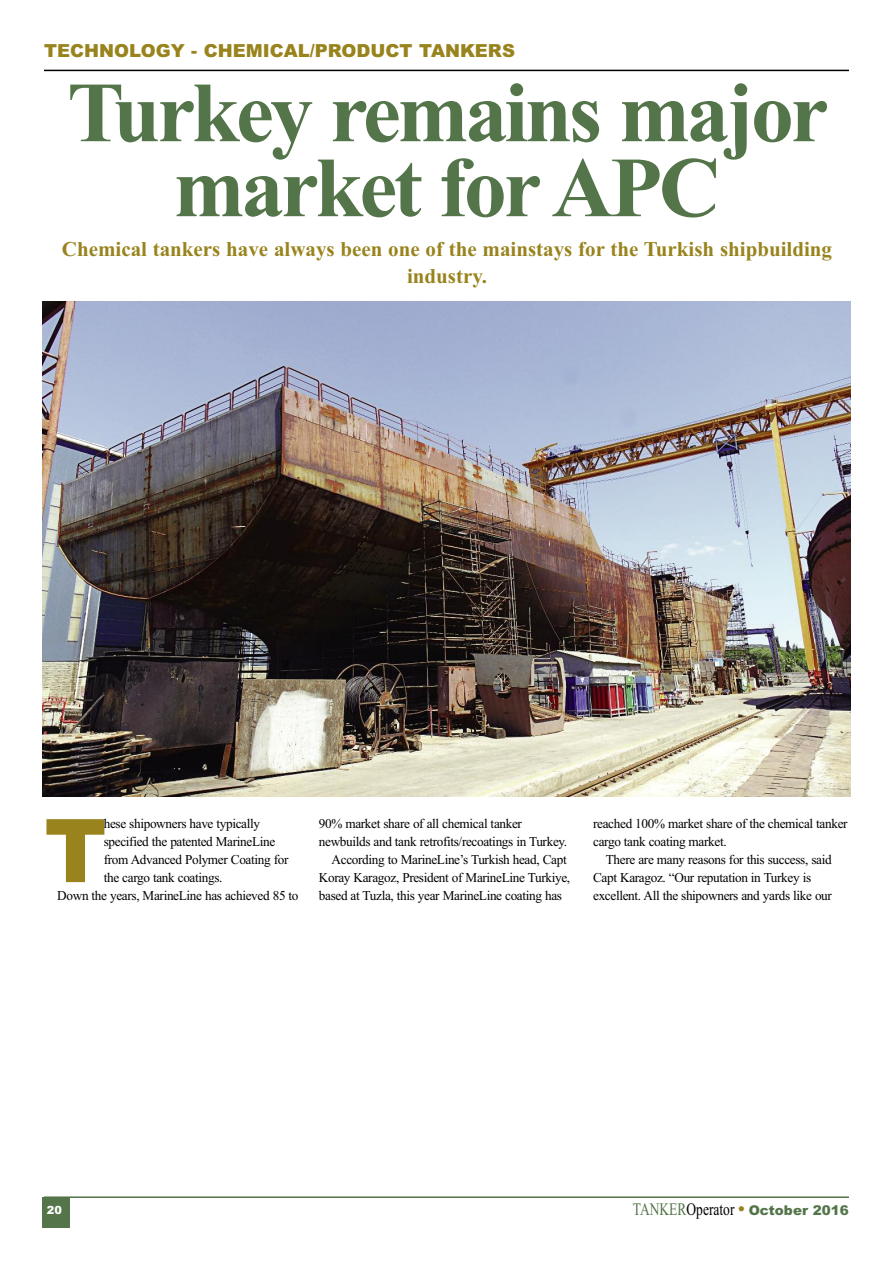
<style>
.page{position:relative;width:893px;height:1263px;background:#fff}
.page>*{position:absolute;margin:0;border:0;box-sizing:border-box;transform-origin:0 0}
.t1{font:900 87.9px "Arial";color:#98831d}
.t2{font:700 85.5px/75px "Times New Roman";letter-spacing:-.04em;color:#537549;text-align:center}
.t3{font:700 21px/27px "Times New Roman";color:#98831d;text-align:center}
.t4{font:900 18px "Arial";color:#98831d}
.t5{font:13.5px/18px "Times New Roman";letter-spacing:-.025em;color:#000}
.t6{font:900 13.5px "Arial";color:#537549}
.t7{font:900 11.25px "Arial";color:#fff}
.s1{font-family:"Times New Roman";font-weight:400;font-size:17.55px}
.s2{font-family:"Times New Roman";font-weight:400;font-size:17.55px;color:#000}
</style>
<div class="page">
<hr style="left:44px;top:1196px;width:805px;height:2px;background:#537549">
<div style="left:43px;top:1197px;width:27px;height:30px;background:#537549"></div>
<hr style="left:44px;top:70px;width:805px;height:1px;background:#000">
<img style="left:43px;top:302px;width:807px;height:494px">
<h3 class="t4" style="left:44px;top:40px;width:472px">TECHNOLOGY - CHEMICAL/PRODUCT TANKERS</h3>
<h2 class="t2" style="left:67px;top:74px;width:763px">Turkey remains major market for APC</h2>
<h3 class="t3" style="left:62px;top:236px;width:772px">Chemical tankers have always been one of the mainstays for the Turkish shipbuilding industry.</h3>
<h1 class="t1" style="left:45px;top:800px;width:64px">T</h1>
<p class="t5" style="left:104px;top:814px;width:158px">hese shipowners have typically</p>
<p class="t5" style="left:104px;top:832px;width:173px">specified the patented MarineLine</p>
<p class="t5" style="left:104px;top:850px;width:186px">from Advanced Polymer Coating for</p>
<p class="t5" style="left:104px;top:868px;width:120px">the cargo tank coatings.</p>
<p class="t5" style="left:57px;top:886px;width:243px">Down the years, MarineLine has achieved 85 to</p>
<p class="t5" style="left:319px;top:814px;width:205px">90% market share of all chemical tanker</p>
<p class="t5" style="left:319px;top:832px;width:250px">newbuilds and tank retrofits/recoatings in Turkey.</p>
<p class="t5" style="left:332px;top:850px;width:237px">According to MarineLine’s Turkish head, Capt</p>
<p class="t5" style="left:319px;top:868px;width:253px">koray karagoz, President of MarineLine Turkiye,</p>
<p class="t5" style="left:319px;top:886px;width:245px">based at Tuzla, this year MarineLine coating has</p>
<p class="t5" style="left:593px;top:814px;width:256px">reached 100% market share of the chemical tanker cargo tank coating market.</p>
<p class="t5" style="left:593px;top:850px;width:240px;text-indent:13px">There are many reasons for this success, said<br>Capt karagoz. “Our reputation in Turkey is excellent. All the shipowners and yards like our</p>
<p class="t7" style="left:47px;top:1203px;width:17px">20</p>
<p class="t6" style="left:633px;top:1202px;width:218px"><span class="s1">TANkER</span><span class="s2">Operator</span> <sup>●</sup> October 2016</p>
</div>
